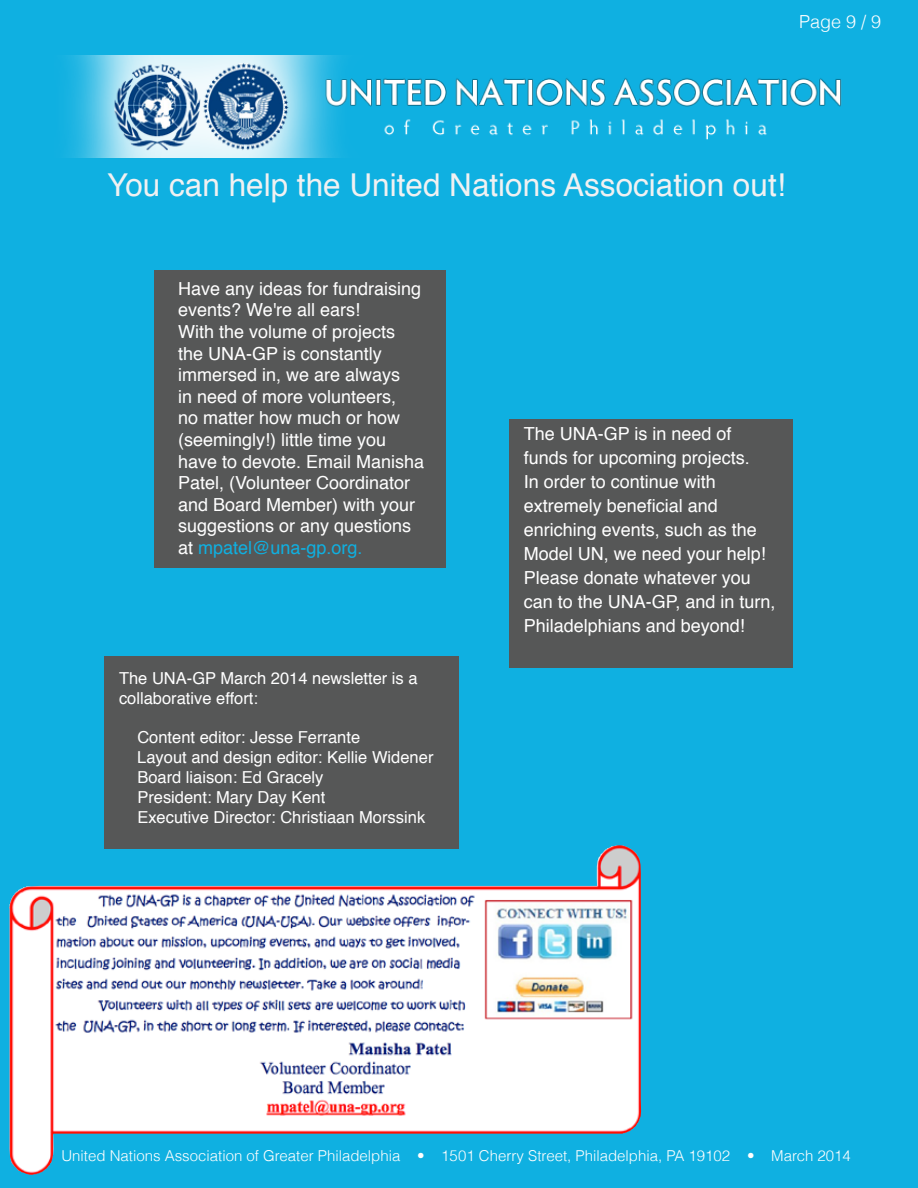
<style>
.page{position:relative;width:918px;height:1188px;background:#0fb0e1}
.page>*{position:absolute;margin:0;border:0;box-sizing:border-box;transform-origin:0 0}
.t1{font:31.5px "Helvetica";color:#f1f1f2}
.t2{font:18px/21.6px "Helvetica";color:#fff}
.t3{font:300 18px "Helvetica";color:#fff}
.t4{font:16.5px/19.8px "Helvetica";color:#fff}
.t5{font:300 15px "Helvetica";color:#fff}
.s1{color:#0fb0e1}
</style>
<div class="page">
<img style="left:67px;top:56px;width:775px;height:101px">
<div style="left:154px;top:270px;width:292px;height:297px;background:#565757"></div>
<div style="left:104px;top:656px;width:355px;height:193px;background:#565757"></div>
<div style="left:509px;top:419px;width:284px;height:249px;background:#565757"></div>
<img style="left:9px;top:845px;width:632px;height:330px">
<p class="t3" style="left:799px;top:7px;width:84px">Page 9 / 9</p>
<h1 class="t1" style="left:107px;top:161px;width:680px">You can help the United Nations Association out!</h1>
<p class="t2" style="left:178px;top:278px;width:248px">Have any ideas for fundraising events? We're all ears!<br>With the volume of projects the UNA-GP is constantly immersed in, we are always<br>in need of more volunteers,<br>no matter how much or how (seemingly!) little time you have to devote. Email Manisha<br>Patel, (Volunteer Coordinator and Board Member) with your suggestions or any questions at <span class="s1">mpatel@una-gp.org.</span></p>
<p class="t4" style="left:119px;top:669px;width:300px">The UNA-GP March 2014 newsletter is a collaborative effort:</p>
<p class="t4" style="left:137px;top:728px;width:298px">Content editor: Jesse Ferrante<br>Layout and design editor: Kellie Widener Board liaison: Ed Gracely<br>President: Mary Day Kent<br>Executive Director: Christiaan Morssink</p>
<p class="t2" style="left:524px;top:423px;width:253px;line-height:24px">The UNA-GP is in need of funds for upcoming projects.<br>In order to continue with extremely beneficial and enriching events, such as the<br>Model UN, we need your help!<br>Please donate whatever you can to the UNA-GP, and in turn,<br>Philadelphians and beyond!</p>
<p class="t5" style="left:61px;top:1144px;width:791px">United Nations Association of Greater Philadelphia • 1501 Cherry Street, Philadelphia, PA 19102 • March 2014</p>
</div>
